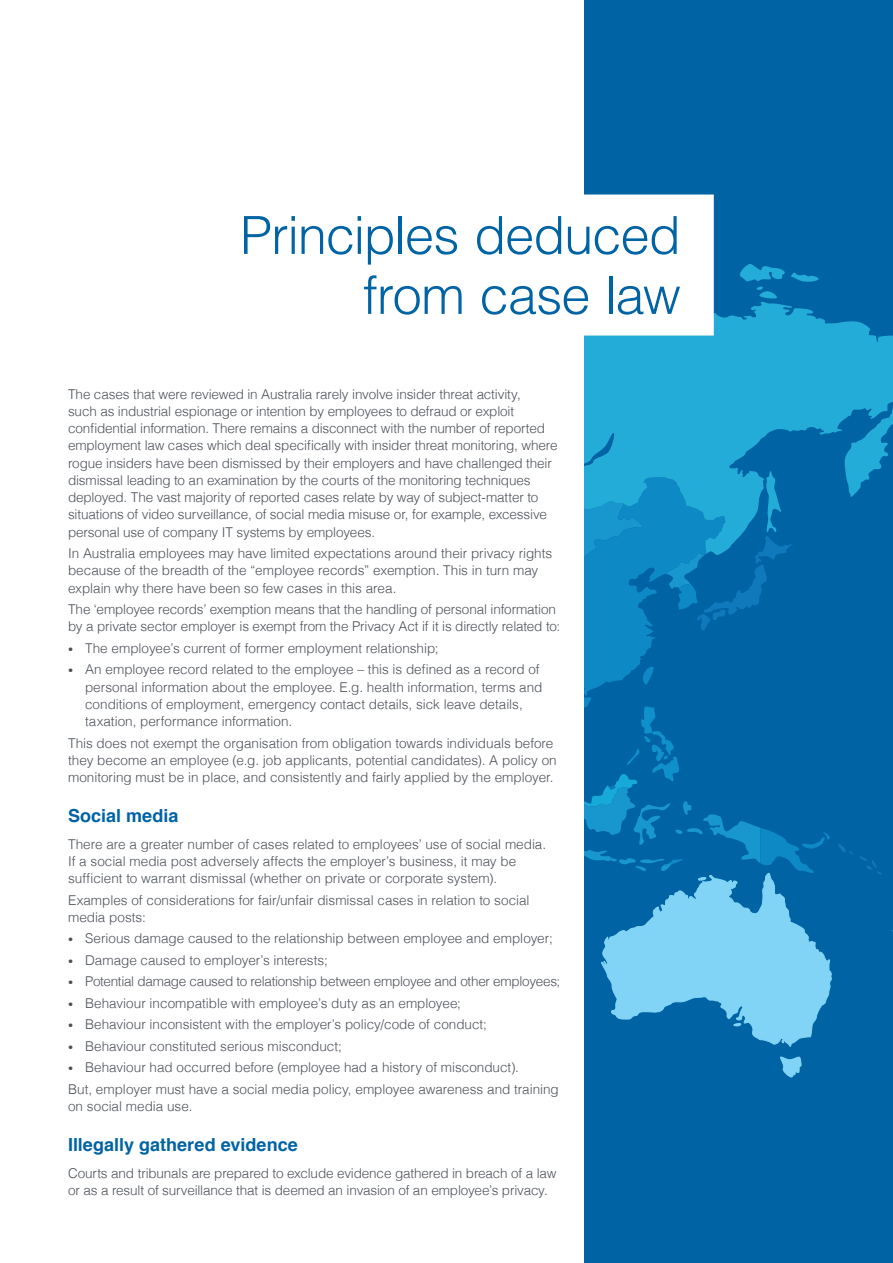
<style>
.page{position:relative;width:893px;height:1263px;background:#fff}
.page>*{position:absolute;margin:0;border:0;box-sizing:border-box;transform-origin:0 0}
.t1{font:300 52.5px/60px "Helvetica";letter-spacing:-.02em;color:#0063a4;text-align:right}
.t2{font:700 18px "Helvetica";color:#0063a4}
.body_text{font:300 13.5px/17.2px "Helvetica";letter-spacing:-.005em;color:#4c5159}
.s1{font-size:10.2px}
</style>
<div class="page">
<div style="left:585px;top:0;width:308px;height:1263px;background:#0063a4"></div>
<svg style="left:585px;top:264px;width:308px;height:233px;fill:#24acd8"></svg>
<svg style="left:585px;top:476px;width:246px;height:396px"></svg>
<svg style="left:838px;top:844px;width:44px;height:30px"></svg>
<svg style="left:584px;top:186px;width:139px;height:159px;background:#d5e9f2"></svg>
<svg style="left:601px;top:872px;width:231px;height:206px"></svg>
<p class="t1" style="left:240px;top:202px;width:442px">Principles deduced from case law</p>
<p class="body_text" style="left:68px;top:384px;width:491px">The cases that were reviewed in Australia rarely involve insider threat activity,<br>such as industrial espionage or intention by employees to defraud or exploit confidential information. There remains a disconnect with the number of reported employment law cases which deal specifically with insider threat monitoring, where rogue insiders have been dismissed by their employers and have challenged their dismissal leading to an examination by the courts of the monitoring techniques deployed. The vast majority of reported cases relate by way of subject-matter to situations of video surveillance, of social media misuse or, for example, excessive personal use of company IT systems by employees.</p>
<p class="body_text" style="left:68px;top:544px;width:486px">In Australia employees may have limited expectations around their privacy rights because of the breadth of the “employee records” exemption. This in turn may explain why there have been so few cases in this area.</p>
<p class="body_text" style="left:68px;top:600px;width:494px">The ‘employee records’ exemption means that the handling of personal information by a private sector employer is exempt from the Privacy Act if it is directly related to:</p>
<p class="body_text" style="left:68px;top:638px;width:372px"><span class="s1">•</span> The employee’s current of former employment relationship;</p>
<p class="body_text" style="left:85px;top:660px;width:459px;text-indent:-17px"><span class="s1">•</span> An employee record related to the employee – this is defined as a record of personal information about the employee. E.g. health information, terms and conditions of employment, emergency contact details, sick leave details, taxation, performance information.</p>
<p class="body_text" style="left:68px;top:733px;width:490px">This does not exempt the organisation from obligation towards individuals before they become an employee (e.g. job applicants, potential candidates). A policy on monitoring must be in place, and consistently and fairly applied by the employer.</p>
<p class="t2" style="left:68px;top:801px;width:112px">Social media</p>
<p class="body_text" style="left:68px;top:834px;width:480px">There are a greater number of cases related to employees’ use of social media.<br>If a social media post adversely affects the employer’s business, it may be sufficient to warrant dismissal (whether on private or corporate system).</p>
<p class="body_text" style="left:68px;top:890px;width:463px">Examples of considerations for fair/unfair dismissal cases in relation to social media posts:</p>
<p class="body_text" style="left:68px;top:929px;width:486px"><span class="s1">•</span> Serious damage caused to the relationship between employee and employer;</p>
<p class="body_text" style="left:68px;top:950px;width:261px"><span class="s1">•</span> Damage caused to employer’s interests;</p>
<p class="body_text" style="left:68px;top:972px;width:494px"><span class="s1">•</span> Potential damage caused to relationship between employee and other employees;</p>
<p class="body_text" style="left:68px;top:993px;width:394px"><span class="s1">•</span> Behaviour incompatible with employee’s duty as an employee;</p>
<p class="body_text" style="left:68px;top:1015px;width:420px"><span class="s1">•</span> Behaviour inconsistent with the employer’s policy/code of conduct;</p>
<p class="body_text" style="left:68px;top:1036px;width:275px"><span class="s1">•</span> Behaviour constituted serious misconduct;</p>
<p class="body_text" style="left:68px;top:1058px;width:452px"><span class="s1">•</span> Behaviour had occurred before (employee had a history of misconduct).</p>
<p class="body_text" style="left:68px;top:1079px;width:492px">But, employer must have a social media policy, employee awareness and training on social media use.</p>
<p class="t2" style="left:68px;top:1130px;width:231px">Illegally gathered evidence</p>
<p class="body_text" style="left:68px;top:1163px;width:490px">Courts and tribunals are prepared to exclude evidence gathered in breach of a law or as a result of surveillance that is deemed an invasion of an employee’s privacy.</p>
</div>
